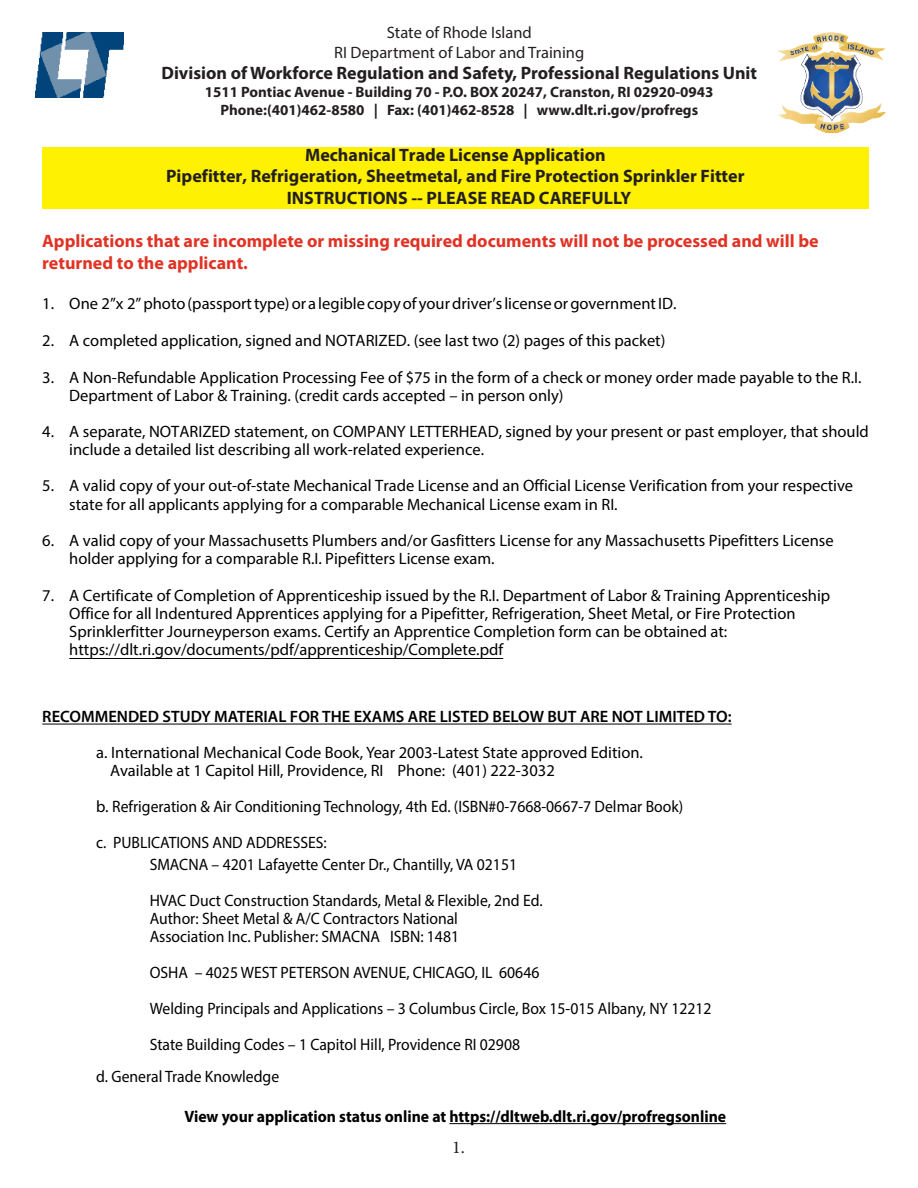
<style>
.page{position:relative;width:918px;height:1188px;background:#fff}
.page>*{position:absolute;margin:0;border:0;box-sizing:border-box;transform-origin:0 0}
.t1{font:700 18px/21.6px "Myriad Pro";color:#231f20;text-align:center}
.t2{font:700 18px/21.6px "Myriad Pro";color:#e13325}
.t3{font:18px "Minion Pro";color:#231f20}
.t4{font:16.5px/18.3px "Myriad Pro";color:#000}
.t5{font:16.5px/18px "Myriad Pro";color:#000;scale:.95 1}
.t6{font:700 16.5px "Myriad Pro";color:#000;scale:.95 1}
.t7{font:16.5px/19.8px "Myriad Pro";color:#231f20;text-align:center}
.t8{font:700 15px/18px "Myriad Pro";color:#231f20;text-align:center}
.s1{font-weight:600}
</style>
<div class="page">
<div style="left:42px;top:147px;width:826px;height:61px;background:#fff101"></div>
<hr style="left:42px;top:724px;width:690px;height:1px;background:#000">
<hr style="left:449px;top:1123px;width:277px;height:1px;background:#000">
<img style="left:778px;top:32px;width:108px;height:100px">
<img style="left:35px;top:32px;width:89px;height:65px">
<hr style="left:69px;top:658px;width:434px;height:1px;background:#000">
<p class="t7" style="left:334px;top:22px;width:251px">State of Rhode Island<br>RI Department of Labor and Training</p>
<p class="t1" style="left:161px;top:62px;width:597px">Division of Workforce Regulation and Safety, Professional Regulations Unit</p>
<p class="t8" style="left:205px;top:83px;width:510px">1511 Pontiac Avenue - Building 70 - P.O. BOX 20247, Cranston, RI 02920-0943<br>Phone:(401)462-8580 | Fax: (401)462-8528 | www.dlt.ri.gov/profregs</p>
<p class="t1" style="left:166px;top:143px;width:580px">Mechanical Trade License Application<br>Pipefitter, Refrigeration, Sheetmetal, and Fire Protection Sprinkler Fitter<br>INSTRUCTIONS -- PLEASE READ CAREFULLY</p>
<p class="t2" style="left:42px;top:229px;width:778px">Applications that are incomplete or missing required documents will not be processed and will be returned to the applicant.</p>
<p class="t4" style="left:42px;top:294px;width:636px">1. One 2”x 2” photo (passport type) or a legible copy of your driver’s license or government ID.</p>
<p class="t4" style="left:42px;top:331px;width:625px">2. A completed application, signed and NOTARIZED. (see last two (2) pages of this packet)</p>
<p class="t4" style="left:69px;top:369px;width:794px;line-height:17.4px;text-indent:-27px">3. A Non-Refundable Application Processing Fee of $75 in the form of a check or money order made payable to the R.I.<br>Department of Labor &amp; Training. (credit cards accepted – in person only)</p>
<p class="t4" style="left:69px;top:423px;width:801px;line-height:17.4px;text-indent:-27px">4. A separate, NOTARIZED statement, on COMPANY LETTERHEAD, signed by your present or past employer, that should include a detailed list describing all work-related experience.</p>
<p class="t4" style="left:69px;top:477px;width:785px;text-indent:-27px">5. A valid copy of your out-of-state Mechanical Trade License and an Official License Verification from your respective state for all applicants applying for a comparable Mechanical License exam in RI.</p>
<p class="t4" style="left:69px;top:531px;width:766px;text-indent:-27px">6. A valid copy of your Massachusetts Plumbers and/or Gasfitters License for any Massachusetts Pipefitters License holder applying for a comparable R.I. Pipefitters License exam.</p>
<p class="t4" style="left:69px;top:586px;width:762px;text-indent:-27px">7. A Certificate of Completion of Apprenticeship issued by the R.I. Department of Labor &amp; Training Apprenticeship Office for all Indentured Apprentices applying for a Pipefitter, Refrigeration, Sheet Metal, or Fire Protection Sprinklerfitter Journeyperson exams. Certify an Apprentice Completion form can be obtained at: https://dlt.ri.gov/documents/pdf/apprenticeship/Complete.pdf</p>
<p class="t4" style="left:96px;top:699px;width:637px;line-height:36px;text-indent:-54px"><span class="s1">RECOMMENDED STUDY MATERIAL FOR THE EXAMS ARE LISTED BELOW BUT ARE NOT LIMITED TO: </span>a. International Mechanical Code Book, Year 2003-Latest State approved Edition.</p>
<p class="t4" style="left:96px;top:753px;width:589px;line-height:36px;text-indent:14px">Available at 1 Capitol Hill, Providence, RI Phone: (401) 222-3032<br>b. Refrigeration &amp; Air Conditioning Technology, 4th Ed. (ISBN#0-7668-0667-7 Delmar Book)</p>
<p class="t5" style="left:96px;top:834px;width:244px">c. PUBLICATIONS AND ADDRESSES:</p>
<p class="t5" style="left:150px;top:856px;width:388px">SMACNA – 4201 Lafayette Center Dr., Chantilly, VA 02151</p>
<p class="t5" style="left:150px;top:892px;width:415px">HVAC Duct Construction Standards, Metal &amp; Flexible, 2nd Ed.<br>Author: Sheet Metal &amp; A/C Contractors National</p>
<p class="t5" style="left:150px;top:928px;width:327px">Association Inc. Publisher: SMACNA ISBN: 1481</p>
<p class="t5" style="left:150px;top:964px;width:412px">OSHA – 4025 WEST PETERSON AVENUE, CHICAGO, IL 60646</p>
<p class="t5" style="left:150px;top:1000px;width:593px">Welding Principals and Applications – 3 Columbus Circle, Box 15-015 Albany, NY 12212</p>
<p class="t5" style="left:150px;top:1036px;width:391px">State Building Codes – 1 Capitol Hill, Providence RI 02908</p>
<p class="t5" style="left:96px;top:1068px;width:194px">d. General Trade Knowledge</p>
<p class="t6" style="left:185px;top:1106px;width:572px">View your application status online at https://dltweb.dlt.ri.gov/profregsonline</p>
<p class="t3" style="left:452px;top:1135px;width:14px">1.</p>
</div>
